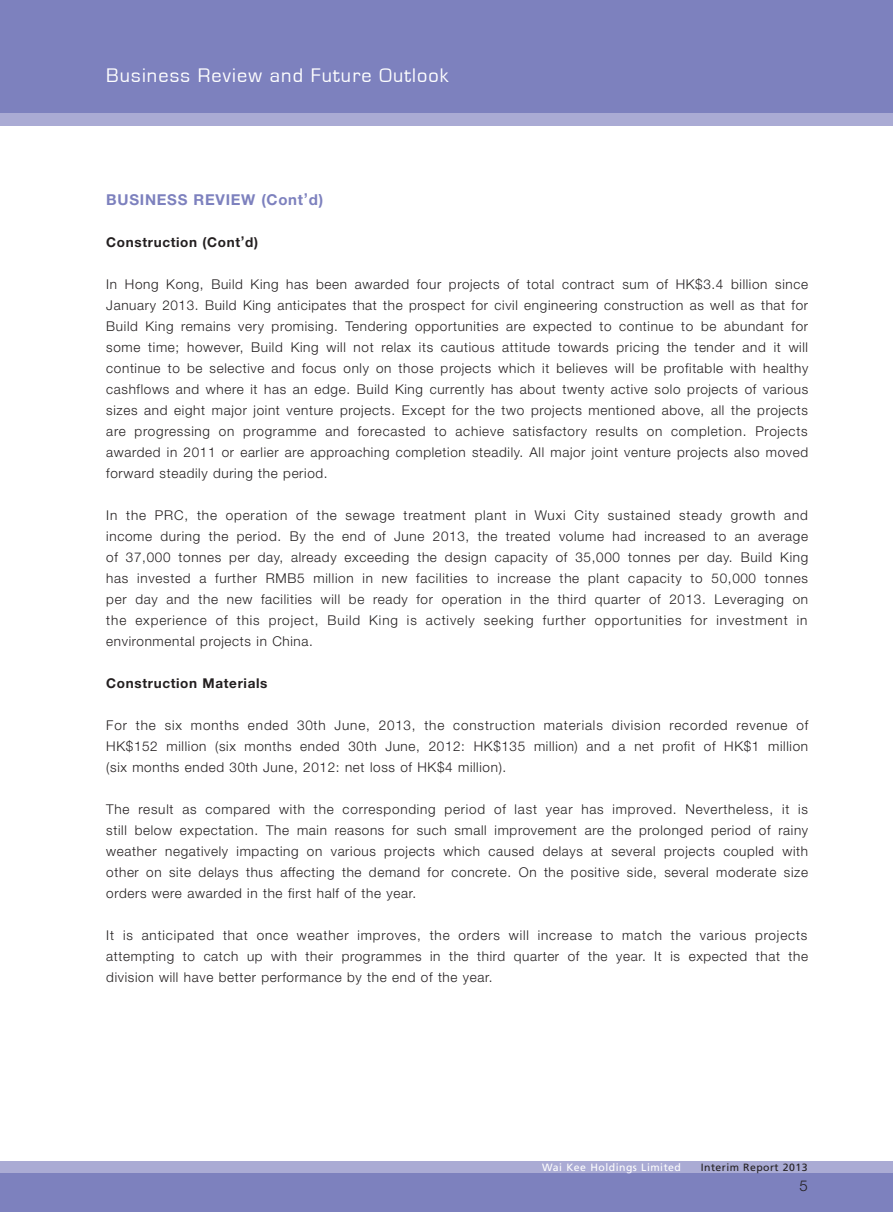
<style>
.page{position:relative;width:893px;height:1212px;background:#fff}
.page>*{position:absolute;margin:0;border:0;box-sizing:border-box;transform-origin:0 0}
.t1{font:20.25px "Eurostile";letter-spacing:.055em;color:#fff}
.Heading_1{font:700 15px "Helvetica Neue LT Std";letter-spacing:.05em;color:#7d81be}
.t2{font:300 15px "Helvetica Neue LT Std";color:#231f20}
.Body_Text{font:300 13.5px/21px "Helvetica Neue LT Std";letter-spacing:.05em;color:#231f20;text-align:justify}
.Heading_2{font:700 13.5px "Helvetica Neue LT Std";letter-spacing:.05em;color:#231f20}
.t3{font:10.5px "Frutiger LT Std";letter-spacing:.05em;color:#fff}
.t4{font:10.5px "Frutiger LT Std";letter-spacing:.045em;color:#231f20}
</style>
<div class="page">
<div style="left:0;top:1161px;width:893px;height:13px;background:#aaabd4"></div>
<div style="left:0;top:1174px;width:893px;height:38px;background:#7d81be"></div>
<div style="left:0;top:0;width:893px;height:125px;background:#aaabd4"></div>
<div style="left:0;top:0;width:893px;height:113px;background:#7d81be"></div>
<h1 class="t1" style="left:106px;top:65px;width:344px">Business Review and Future Outlook</h1>
<p class="Heading_1" style="left:106px;top:190px;width:218px">BUSINESS REVIEW (Cont’d)</p>
<p class="Heading_2" style="left:106px;top:234px;width:153px">Construction (Cont’d)</p>
<p class="Body_Text" style="left:106px;top:273px;width:703px">In Hong Kong, Build King has been awarded four projects of total contract sum of HK$3.4 billion since January 2013. Build King anticipates that the prospect for civil engineering construction as well as that for Build King remains very promising. Tendering opportunities are expected to continue to be abundant for some time; however, Build King will not relax its cautious attitude towards pricing the tender and it will continue to be selective and focus only on those projects which it believes will be profitable with healthy cashflows and where it has an edge. Build King currently has about twenty active solo projects of various sizes and eight major joint venture projects. Except for the two projects mentioned above, all the projects are progressing on programme and forecasted to achieve satisfactory results on completion. Projects awarded in 2011 or earlier are approaching completion steadily. All major joint venture projects also moved forward steadily during the period.</p>
<p class="Body_Text" style="left:106px;top:504px;width:703px">In the PRC, the operation of the sewage treatment plant in Wuxi City sustained steady growth and income during the period. By the end of June 2013, the treated volume had increased to an average of 37,000 tonnes per day, already exceeding the design capacity of 35,000 tonnes per day. Build King has invested a further RMB5 million in new facilities to increase the plant capacity to 50,000 tonnes per day and the new facilities will be ready for operation in the third quarter of 2013. Leveraging on the experience of this project, Build King is actively seeking further opportunities for investment in environmental projects in China.</p>
<p class="Heading_2" style="left:106px;top:675px;width:163px">Construction Materials</p>
<p class="Body_Text" style="left:106px;top:714px;width:704px">For the six months ended 30th June, 2013, the construction materials division recorded revenue of HK$152 million (six months ended 30th June, 2012: HK$135 million) and a net profit of HK$1 million (six months ended 30th June, 2012: net loss of HK$4 million).</p>
<p class="Body_Text" style="left:106px;top:798px;width:703px">The result as compared with the corresponding period of last year has improved. Nevertheless, it is still below expectation. The main reasons for such small improvement are the prolonged period of rainy weather negatively impacting on various projects which caused delays at several projects coupled with other on site delays thus affecting the demand for concrete. On the positive side, several moderate size orders were awarded in the first half of the year.</p>
<p class="Body_Text" style="left:106px;top:924px;width:703px">It is anticipated that once weather improves, the orders will increase to match the various projects attempting to catch up with their programmes in the third quarter of the year. It is expected that the division will have better performance by the end of the year.</p>
<p class="t3" style="left:542px;top:1161px;width:140px">Wai Kee Holdings Limited</p>
<p class="t4" style="left:701px;top:1161px;width:108px">Interim Report 2013</p>
<p class="t2" style="left:800px;top:1176px;width:10px">5</p>
</div>
